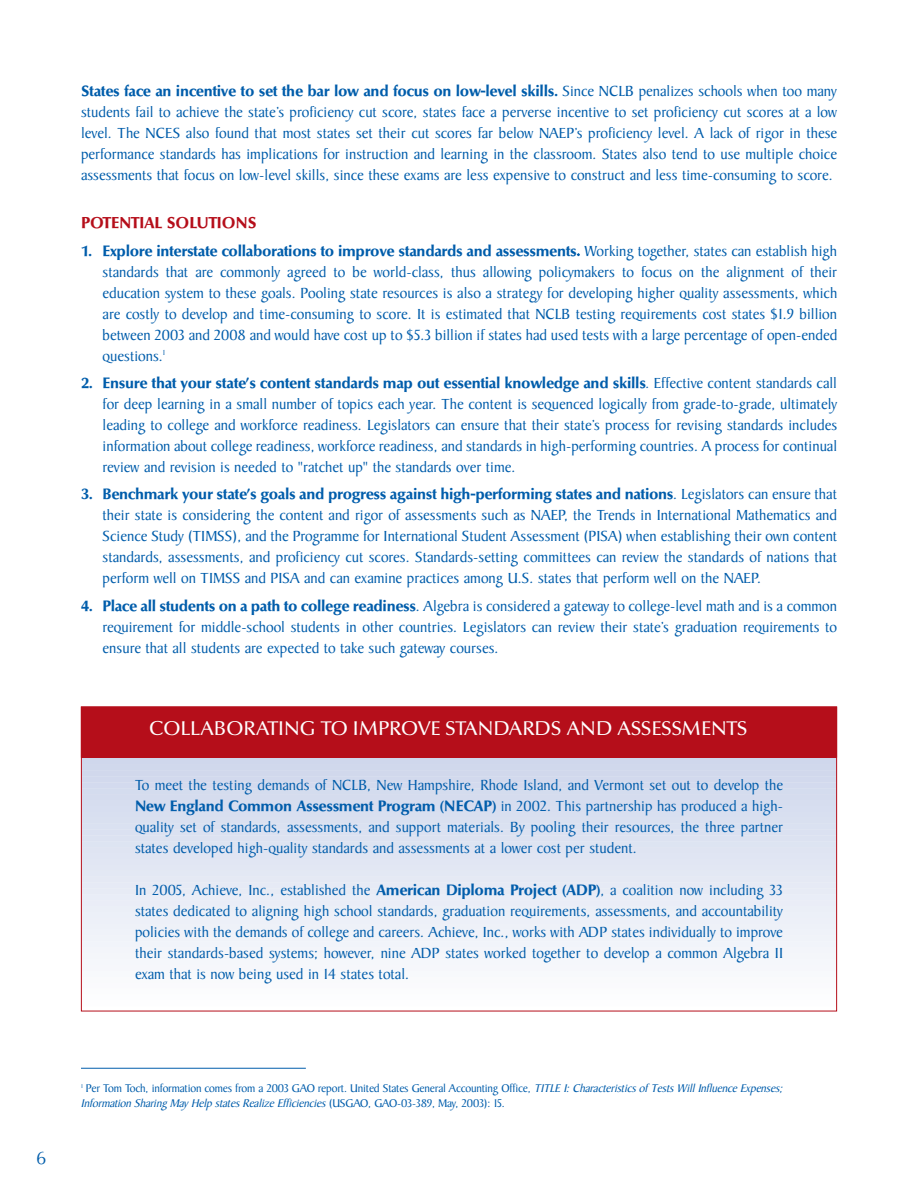
<style>
.page{position:relative;width:918px;height:1188px;background:#fff}
.page>*{position:absolute;margin:0;border:0;box-sizing:border-box;transform-origin:0 0}
.t1{font:500 19.5px "Optima BQ";letter-spacing:.02em;color:#fff}
.t2{font:18px "Optima BQ";color:#015dab}
.t3{font:15.75px/21px "Baker Signet";color:#015dab;text-align:justify}
.t4{font:700 15.75px "Optima BQ";letter-spacing:.01em;color:#b50e1a}
.t5{font:700 15px "Optima BQ";color:#015dab}
.t6{font:12px/15px "Baker Signet";letter-spacing:-.015em;color:#015dab}
.s1{font-family:"Baker Signet";font-weight:400;font-size:15.75px}
.s2{font-family:"Baker Signet";font-weight:400}
.s3{font-family:"Optima BQ";font-weight:700;font-size:15px}
.s4{font-style:italic}
</style>
<div class="page">
<div style="left:81px;top:757px;width:756px;height:10px;background:#cfd7ec"></div>
<div style="left:81px;top:763px;width:756px;height:10px;background:#d0d8ec"></div>
<div style="left:81px;top:769px;width:756px;height:9px;background:#d1d8ec"></div>
<div style="left:81px;top:775px;width:756px;height:9px;background:#d2d9ed"></div>
<div style="left:81px;top:781px;width:756px;height:9px;background:#d3daee"></div>
<div style="left:81px;top:786px;width:756px;height:10px;background:#d4dcee"></div>
<div style="left:81px;top:792px;width:756px;height:10px;background:#d5dcee"></div>
<div style="left:81px;top:798px;width:756px;height:10px;background:#d6ddef"></div>
<div style="left:81px;top:804px;width:756px;height:10px;background:#d7def0"></div>
<div style="left:81px;top:810px;width:756px;height:10px;background:#d8dff0"></div>
<div style="left:81px;top:816px;width:756px;height:10px;background:#d9e0f0"></div>
<div style="left:81px;top:822px;width:756px;height:9px;background:#dae1f1"></div>
<div style="left:81px;top:828px;width:756px;height:9px;background:#dbe1f1"></div>
<div style="left:81px;top:834px;width:756px;height:9px;background:#dce2f1"></div>
<div style="left:81px;top:839px;width:756px;height:10px;background:#dde4f2"></div>
<div style="left:81px;top:845px;width:756px;height:10px;background:#dfe4f2"></div>
<div style="left:81px;top:851px;width:756px;height:10px;background:#e0e5f3"></div>
<div style="left:81px;top:857px;width:756px;height:10px;background:#e1e6f3"></div>
<div style="left:81px;top:863px;width:756px;height:10px;background:#e2e7f3"></div>
<div style="left:81px;top:869px;width:756px;height:10px;background:#e3e8f4"></div>
<div style="left:81px;top:875px;width:756px;height:9px;background:#e5e9f4"></div>
<div style="left:81px;top:881px;width:756px;height:9px;background:#e6eaf5"></div>
<div style="left:81px;top:887px;width:756px;height:9px;background:#e7ebf5"></div>
<div style="left:81px;top:892px;width:756px;height:10px;background:#e9edf7"></div>
<div style="left:81px;top:898px;width:756px;height:10px;background:#eaedf7"></div>
<div style="left:81px;top:904px;width:756px;height:10px;background:#ebeff7"></div>
<div style="left:81px;top:910px;width:756px;height:10px;background:#ecf0f8"></div>
<div style="left:81px;top:916px;width:756px;height:10px;background:#edf0f8"></div>
<div style="left:81px;top:922px;width:756px;height:10px;background:#eef1f8"></div>
<div style="left:81px;top:928px;width:756px;height:10px;background:#eff2f9"></div>
<div style="left:81px;top:934px;width:756px;height:9px;background:#f0f3f9"></div>
<div style="left:81px;top:940px;width:756px;height:9px;background:#f1f4fa"></div>
<div style="left:81px;top:945px;width:756px;height:10px;background:#f3f5fa"></div>
<div style="left:81px;top:951px;width:756px;height:10px;background:#f4f6fa"></div>
<div style="left:81px;top:957px;width:756px;height:10px;background:#f5f7fb"></div>
<div style="left:81px;top:963px;width:756px;height:10px;background:#f6f7fb"></div>
<div style="left:81px;top:969px;width:756px;height:10px;background:#f7f9fc"></div>
<div style="left:81px;top:975px;width:756px;height:10px;background:#f9fafc"></div>
<div style="left:81px;top:981px;width:756px;height:10px;background:#fafafd"></div>
<div style="left:81px;top:987px;width:756px;height:9px;background:#fbfcfd"></div>
<div style="left:81px;top:707px;width:756px;height:50px;background:#b50e1a"></div>
<hr style="left:81px;top:1068px;width:225px;height:1px;background:#015dab">
<p class="t5" style="left:81px;top:83px;width:758px">States face an incentive to set the bar low and focus on low-level skills. <span class="s1">Since NCLB penalizes schools when too many</span></p>
<p class="t3" style="left:81px;top:103px;width:758px">students fail to achieve the state’s proficiency cut score, states face a perverse incentive to set proficiency cut scores at a low level. The NCES also found that most states set their cut scores far below NAEP’s proficiency level. A lack of rigor in these performance standards has implications for instruction and learning in the classroom. States also tend to use multiple choice assessments that focus on low-level skills, since these exams are less expensive to construct and less time-consuming to score.</p>
<p class="t4" style="left:81px;top:214px;width:177px">POTENTIAL SOLUTIONS</p>
<p class="t5" style="left:81px;top:243px;width:758px">1. Explore interstate collaborations to improve standards and assessments<span class="s1">. Working together, states can establish high</span></p>
<p class="t3" style="left:103px;top:263px;width:736px">standards that are commonly agreed to be world-class, thus allowing policymakers to focus on the alignment of their education system to these goals. Pooling state resources is also a strategy for developing higher quality assessments, which are costly to develop and time-consuming to score. It is estimated that NCLB testing requirements cost states $1.9 billion between 2003 and 2008 and would have cost up to $5.3 billion if states had used tests with a large percentage of open-ended questions.<sup>1</sup></p>
<p class="t5" style="left:81px;top:375px;width:758px">2. Ensure that your state’s content standards map out essential knowledge and skills<span class="s2">.</span> <span class="s1">Effective content standards call</span></p>
<p class="t3" style="left:103px;top:395px;width:736px">for deep learning in a small number of topics each year. The content is sequenced logically from grade-to-grade, ultimately leading to college and workforce readiness. Legislators can ensure that their state’s process for revising standards includes information about college readiness, workforce readiness, and standards in high-performing countries. A process for continual review and revision is needed to "ratchet up" the standards over time.</p>
<p class="t5" style="left:81px;top:487px;width:758px">3. Benchmark your state’s goals and progress against high-performing states and nations<span class="s1">. Legislators can ensure that</span></p>
<p class="t3" style="left:103px;top:507px;width:736px">their state is considering the content and rigor of assessments such as NAEP, the Trends in International Mathematics and Science Study (TIMSS), and the Programme for International Student Assessment (PISA) when establishing their own content standards, assessments, and proficiency cut scores. Standards-setting committees can review the standards of nations that perform well on TIMSS and PISA and can examine practices among U.S. states that perform well on the NAEP.</p>
<p class="t3" style="left:103px;top:597px;width:736px;text-indent:-22px"><span class="s3">4. Place all students on a path to college readiness</span>. Algebra is considered a gateway to college-level math and is a common requirement for middle-school students in other countries. Legislators can review their state’s graduation requirements to ensure that all students are expected to take such gateway courses.</p>
<p class="t1" style="left:149px;top:718px;width:600px">COLLABORATING TO IMPROVE STANDARDS AND ASSESSMENTS</p>
<p class="t3" style="left:135px;top:777px;width:650px">To meet the testing demands of NCLB, New Hampshire, Rhode Island, and Vermont set out to develop the</p>
<p class="t5" style="left:135px;top:798px;width:650px">New England Common Assessment Program (NECAP) <span class="s1">in 2002. This partnership has produced a high-</span></p>
<p class="t3" style="left:135px;top:819px;width:650px">quality set of standards, assessments, and support materials. By pooling their resources, the three partner states developed high-quality standards and assessments at a lower cost per student.</p>
<p class="t3" style="left:135px;top:882px;width:650px">In 2005, Achieve, Inc., established the <span class="s3">American Diploma Project (ADP)</span>, a coalition now including 33 states dedicated to aligning high school standards, graduation requirements, assessments, and accountability policies with the demands of college and careers. Achieve, Inc., works with ADP states individually to improve their standards-based systems; however, nine ADP states worked together to develop a common Algebra II exam that is now being used in 14 states total.</p>
<p class="t2" style="left:36px;top:1149px;width:11px">6</p>
<p class="t6" style="left:81px;top:1082px;width:705px"><sup>1</sup> Per Tom Toch, information comes from a 2003 GAO report. United States General Accounting Office, <span class="s4">TITLE I:Characteristicsof TestsWillInfluenceExpenses;<br>Information Sharing May Help statesRealizeEfficiencies</span> ( U S G A O , G A O - 0 3 - 3 8 9 , M ay, 2 0 0 3 ) : 1 5 .</p>
</div>
